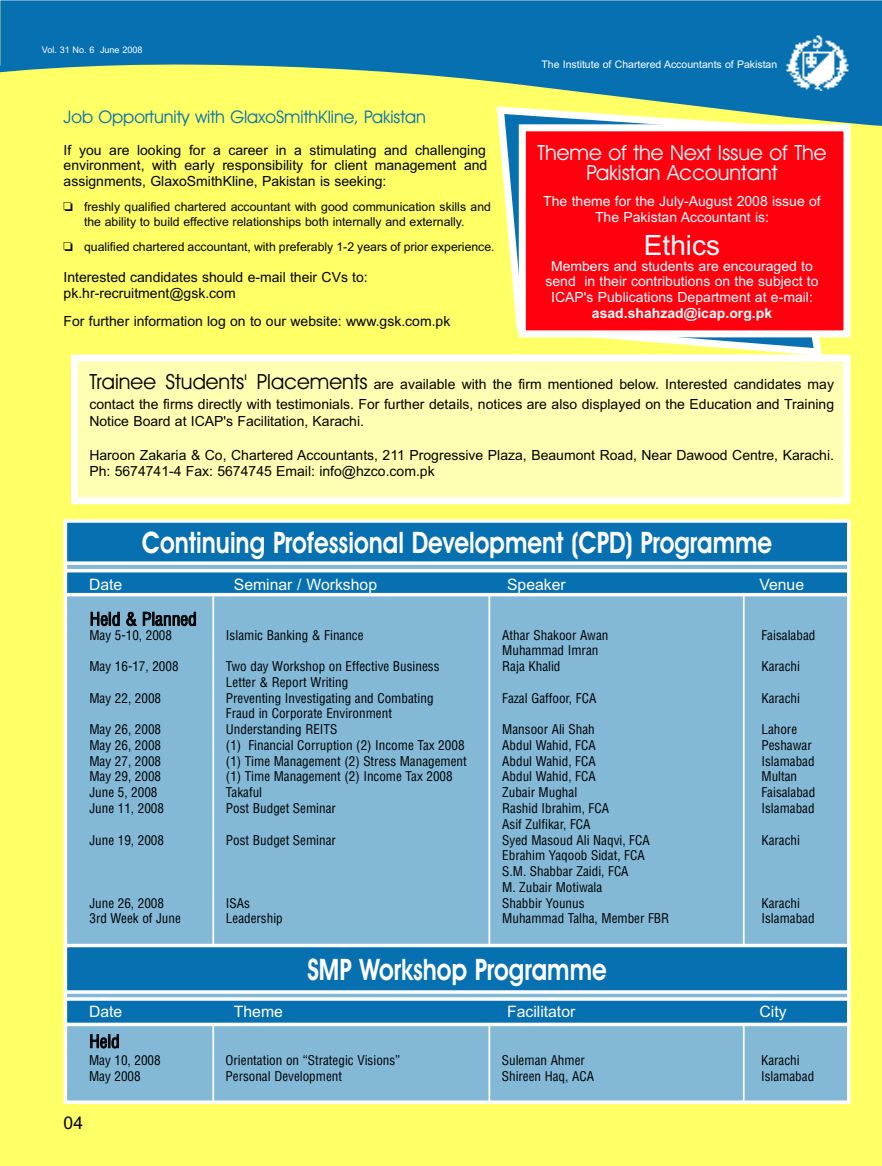
<style>
.page{position:relative;width:882px;height:1166px;background:#fff}
.page>*{position:absolute;margin:0;border:0;box-sizing:border-box;transform-origin:0 0}
.t1{font:600 29.75px "Avant Garde IT Cby BT";color:#fff;scale:.81 1}
.t2{font:28px "Arial";color:#fff}
.t3{font:21px/19.2px "Avant Garde IT Cby BT";color:#fff;text-align:center}
.t4{font:17.5px "Avant Garde IT Cby BT";color:#0770b0}
.t5{font:condensed 17.5px "Helvetica";letter-spacing:-.005em;color:#000}
.t6{font:17.5px "Arial";color:#000}
.t7{font:15.75px "Arial";color:#fff}
.t8{font:14px/15.8px "Arial";color:#000}
.t9{font:14px/15.8px "Arial";color:#fff;text-align:center}
.t10{font:700 14px "Arial";color:#fff}
.t11{font:condensed 13.12px/15.8px "Helvetica";color:#000}
.t12{font:12.25px/15.8px "Arial";color:#000;text-align:center}
.t13{font:10.5px "Arial";color:#fff}
.t14{font:9.1px "Arial";color:#fff}
.s1{font-family:"Monotype Sorts"}
.s2{font-family:"Avant Garde IT Cby BT";font-size:21px}
</style>
<div class="page">
<div style="left:0;top:2px;width:882px;height:1164px;background:#ff6"></div>
<div style="left:65px;top:523px;width:784px;height:579px;background:#83b8d7"></div>
<div style="left:0;top:0;width:882px;height:42px;background:#0770b0"></div>
<svg style="left:0;top:42px;width:882px;height:85px;fill:#0770b0"></svg>
<img style="left:784px;top:33px;width:66px;height:57px">
<hr style="left:212px;top:1020px;width:2px;height:81px;background:#fff">
<hr style="left:488px;top:1021px;width:2px;height:80px;background:#fff">
<hr style="left:743px;top:1019px;width:2px;height:82px;background:#fff">
<div style="left:65px;top:999px;width:784px;height:25px;background:#0770b0"></div>
<div style="left:64px;top:997px;width:786px;height:29px;border:4px solid #fff"></div>
<div style="left:65px;top:945px;width:784px;height:47px;background:#0770b0"></div>
<div style="left:64px;top:943px;width:786px;height:50px;border:4px solid #fff"></div>
<svg style="left:497px;top:106px;width:325px;height:248px"></svg>
<div style="left:522px;top:128px;width:325px;height:206px;background:#ff000f"></div>
<div style="left:519px;top:124px;width:331px;height:213px;border:7px solid #fff"></div>
<div style="left:74px;top:358px;width:773px;height:142px;background:#ffffb3"></div>
<div style="left:71px;top:354px;width:779px;height:150px;border:7px solid #fff"></div>
<hr style="left:212px;top:586px;width:2px;height:360px;background:#fff">
<hr style="left:488px;top:588px;width:2px;height:358px;background:#fff">
<hr style="left:743px;top:589px;width:2px;height:357px;background:#fff">
<div style="left:65px;top:521px;width:784px;height:42px;background:#0770b0"></div>
<div style="left:64px;top:519px;width:786px;height:46px;border:4px solid #fff"></div>
<div style="left:65px;top:570px;width:784px;height:24px;background:#0770b0"></div>
<div style="left:64px;top:569px;width:786px;height:27px;border:4px solid #fff"></div>
<p class="t14" style="left:42px;top:44px;width:102px">Vol. 31 No. 6 June 2008</p>
<h3 class="t4" style="left:64px;top:107px;width:364px">Job Opportunity with GlaxoSmithKline, Pakistan</h3>
<p class="t8" style="left:64px;top:142px;width:425px;text-align:justify">If you are looking for a career in a stimulating and challenging environment, with early responsibility for client management and assignments, GlaxoSmithKline, Pakistan is seeking:</p>
<p class="t12" style="left:64px;top:198px;width:429px"><span class="s1">❏</span> freshly qualified chartered accountant with good communication skills and the ability to build effective relationships both internally and externally.</p>
<p class="t12" style="left:64px;top:239px;width:432px"><span class="s1">❏</span> qualified chartered accountant, with preferably 1-2 years of prior experience.</p>
<p class="t8" style="left:64px;top:270px;width:306px">Interested candidates should e-mail their CVs to: pk.hr-recruitment@gsk.com</p>
<p class="t8" style="left:64px;top:313px;width:388px">For further information log on to our website: www.gsk.com.pk</p>
<p class="t13" style="left:542px;top:58px;width:237px">The Institute of Chartered Accountants of Pakistan</p>
<h3 class="t3" style="left:538px;top:143px;width:290px">Theme of the Next Issue of The<br>Pakistan Accountant</h3>
<p class="t9" style="left:543px;top:193px;width:279px">The theme for the July-August 2008 issue of<br>The Pakistan Accountant is:</p>
<h2 class="t2" style="left:644px;top:229px;width:78px">Ethics</h2>
<p class="t9" style="left:545px;top:258px;width:275px">Members and students are encouraged to send in their contributions on the subject to<br>ICAP's Publications Department at e-mail:</p>
<p class="t10" style="left:592px;top:305px;width:182px">asad.shahzad@icap.org.pk</p>
<p class="t8" style="left:89px;top:374px;width:746px;line-height:20.1px"><span class="s2">Trainee Students' Placements</span> are available with the firm mentioned below. Interested candidates may contact the firms directly with testimonials. For further details, notices are also displayed on the Education and Training</p>
<p class="t8" style="left:89px;top:413px;width:276px">Notice Board at ICAP's Facilitation, Karachi.</p>
<p class="t8" style="left:89px;top:446px;width:746px;line-height:16.8px">Haroon Zakaria &amp; Co, Chartered Accountants, 211 Progressive Plaza, Beaumont Road, Near Dawood Centre, Karachi.<br>Ph: 5674741-4 Fax: 5674745 Email: info@hzco.com.pk</p>
<h1 class="t1" style="left:142px;top:525px;width:780px">Continuing Professional Development (CPD) Programme</h1>
<p class="t7" style="left:89px;top:575px;width:35px">Date</p>
<p class="t7" style="left:234px;top:575px;width:145px">Seminar / Workshop</p>
<p class="t7" style="left:507px;top:575px;width:60px">Speaker</p>
<p class="t7" style="left:759px;top:575px;width:46px">Venue</p>
<h3 class="t5" style="left:90px;top:608px;width:109px">Held &amp; Planned</h3>
<p class="t11" style="left:89px;top:626px;width:84px">May 5-10, 2008</p>
<p class="t11" style="left:226px;top:626px;width:139px">Islamic Banking &amp; Finance</p>
<p class="t11" style="left:502px;top:626px;width:108px">Athar Shakoor Awan</p>
<p class="t11" style="left:761px;top:626px;width:55px">Faisalabad</p>
<p class="t11" style="left:502px;top:642px;width:98px">Muhammad Imran</p>
<p class="t11" style="left:89px;top:658px;width:91px">May 16-17, 2008</p>
<p class="t11" style="left:226px;top:658px;width:215px">Two day Workshop on Effective Business</p>
<p class="t11" style="left:502px;top:658px;width:60px">Raja Khalid</p>
<p class="t11" style="left:761px;top:658px;width:40px">Karachi</p>
<p class="t11" style="left:226px;top:674px;width:124px">Letter &amp; Report Writing</p>
<p class="t11" style="left:89px;top:689px;width:73px">May 22, 2008</p>
<p class="t11" style="left:226px;top:689px;width:209px">Preventing Investigating and Combating</p>
<p class="t11" style="left:502px;top:689px;width:96px">Fazal Gaffoor, FCA</p>
<p class="t11" style="left:761px;top:689px;width:40px">Karachi</p>
<p class="t11" style="left:226px;top:705px;width:168px">Fraud in Corporate Environment</p>
<p class="t11" style="left:89px;top:721px;width:73px">May 26, 2008</p>
<p class="t11" style="left:226px;top:721px;width:113px">Understanding REITS</p>
<p class="t11" style="left:502px;top:721px;width:94px">Mansoor Ali Shah</p>
<p class="t11" style="left:761px;top:721px;width:37px">Lahore</p>
<p class="t11" style="left:89px;top:737px;width:73px">May 26, 2008</p>
<p class="t11" style="left:226px;top:737px;width:240px">(1) Financial Corruption (2) Income Tax 2008</p>
<p class="t11" style="left:502px;top:737px;width:95px">Abdul Wahid, FCA</p>
<p class="t11" style="left:761px;top:737px;width:52px">Peshawar</p>
<p class="t11" style="left:89px;top:752px;width:73px">May 27, 2008</p>
<p class="t11" style="left:226px;top:752px;width:242px">(1) Time Management (2) Stress Management</p>
<p class="t11" style="left:502px;top:752px;width:95px">Abdul Wahid, FCA</p>
<p class="t11" style="left:761px;top:752px;width:55px">Islamabad</p>
<p class="t11" style="left:89px;top:768px;width:73px">May 29, 2008</p>
<p class="t11" style="left:226px;top:768px;width:228px">(1) Time Management (2) Income Tax 2008</p>
<p class="t11" style="left:502px;top:768px;width:95px">Abdul Wahid, FCA</p>
<p class="t11" style="left:761px;top:768px;width:37px">Multan</p>
<p class="t11" style="left:89px;top:784px;width:70px">June 5, 2008</p>
<p class="t11" style="left:226px;top:784px;width:38px">Takaful</p>
<p class="t11" style="left:502px;top:784px;width:77px">Zubair Mughal</p>
<p class="t11" style="left:761px;top:784px;width:55px">Faisalabad</p>
<p class="t11" style="left:89px;top:800px;width:76px">June 11, 2008</p>
<p class="t11" style="left:226px;top:800px;width:112px">Post Budget Seminar</p>
<p class="t11" style="left:502px;top:800px;width:108px">Rashid Ibrahim, FCA</p>
<p class="t11" style="left:761px;top:800px;width:55px">Islamabad</p>
<p class="t11" style="left:502px;top:815px;width:90px">Asif Zulfikar, FCA</p>
<p class="t11" style="left:89px;top:831px;width:76px">June 19, 2008</p>
<p class="t11" style="left:226px;top:831px;width:112px">Post Budget Seminar</p>
<p class="t11" style="left:502px;top:831px;width:149px">Syed Masoud Ali Naqvi, FCA</p>
<p class="t11" style="left:761px;top:831px;width:40px">Karachi</p>
<p class="t11" style="left:502px;top:847px;width:144px">Ebrahim Yaqoob Sidat, FCA<br>S.M. Shabbar Zaidi, FCA<br>M. Zubair Motiwala</p>
<p class="t11" style="left:89px;top:894px;width:76px">June 26, 2008</p>
<p class="t11" style="left:226px;top:894px;width:26px">ISAs</p>
<p class="t11" style="left:502px;top:894px;width:84px">Shabbir Younus</p>
<p class="t11" style="left:761px;top:894px;width:40px">Karachi</p>
<p class="t11" style="left:89px;top:910px;width:93px">3rd Week of June</p>
<p class="t11" style="left:226px;top:910px;width:58px">Leadership</p>
<p class="t11" style="left:502px;top:910px;width:168px">Muhammad Talha, Member FBR</p>
<p class="t11" style="left:761px;top:910px;width:55px">Islamabad</p>
<h1 class="t1" style="left:307px;top:952px;width:371px">SMP Workshop Programme</h1>
<p class="t7" style="left:89px;top:1002px;width:35px">Date</p>
<p class="t7" style="left:234px;top:1002px;width:51px">Theme</p>
<p class="t7" style="left:507px;top:1002px;width:70px">Facilitator</p>
<p class="t7" style="left:759px;top:1002px;width:29px">City</p>
<h3 class="t5" style="left:89px;top:1030px;width:32px">Held</h3>
<p class="t11" style="left:89px;top:1052px;width:73px">May 10, 2008</p>
<p class="t11" style="left:226px;top:1052px;width:176px">Orientation on ≈Strategic Visions∆</p>
<p class="t11" style="left:502px;top:1052px;width:85px">Suleman Ahmer</p>
<p class="t11" style="left:761px;top:1052px;width:40px">Karachi</p>
<p class="t11" style="left:89px;top:1068px;width:53px">May 2008</p>
<p class="t11" style="left:226px;top:1068px;width:118px">Personal Development</p>
<p class="t11" style="left:502px;top:1068px;width:94px">Shireen Haq, ACA</p>
<p class="t11" style="left:761px;top:1068px;width:55px">Islamabad</p>
<h3 class="t6" style="left:64px;top:1113px;width:21px">04</h3>
</div>
